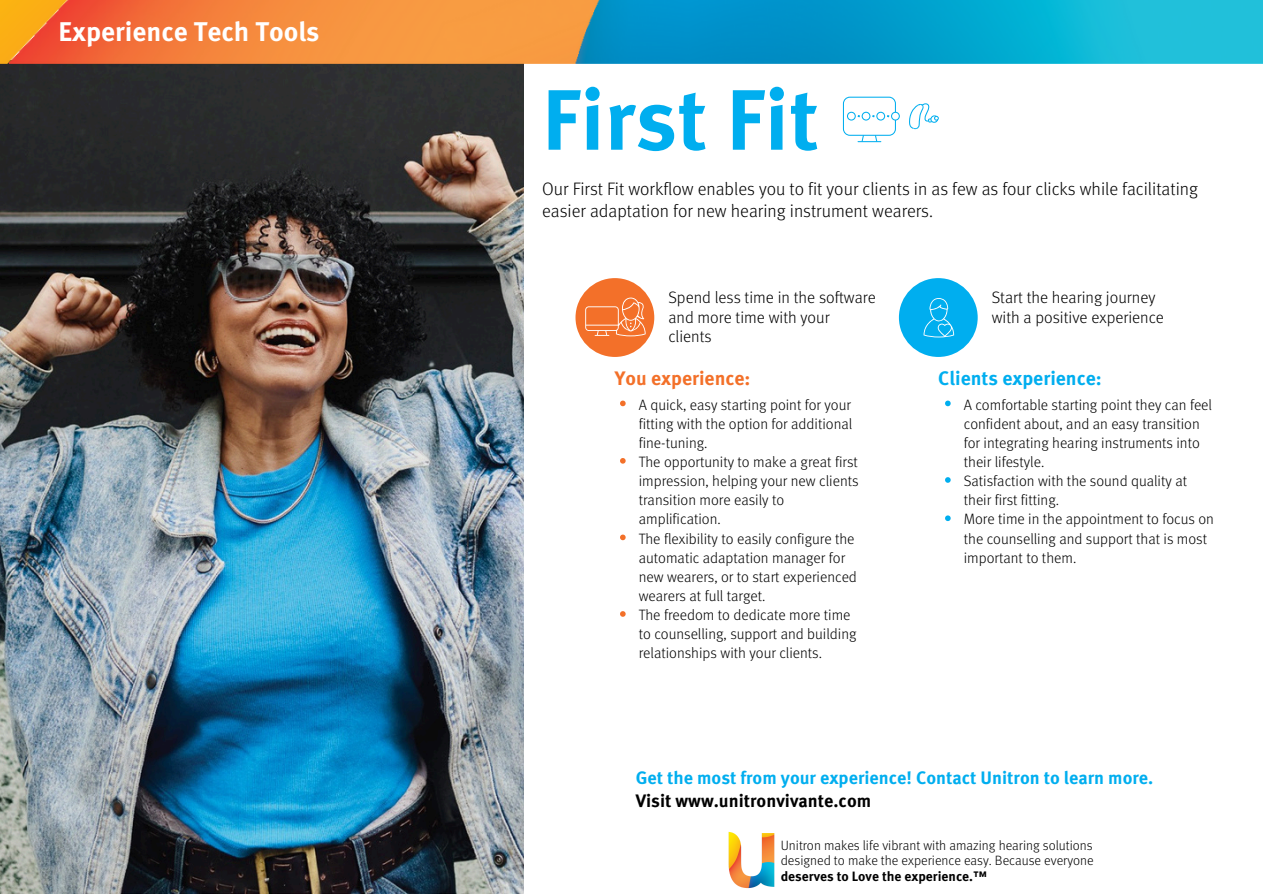
<style>
.page{position:relative;width:1263px;height:894px;background:#fff}
.page>*{position:absolute;margin:0;border:0;box-sizing:border-box;transform-origin:0 0}
.t1{font:700 85.5px "Meta OT";color:#00aeef}
.t2{font:700 27px "Meta OT";color:#fff}
.t3{font:700 19.5px "Meta OT";color:#00aeef}
.t4{font:700 19.5px "Meta OT";color:#f37029}
.t5{font:300 18px/22.5px "Meta OT";color:#000}
.t6{font:700 18px/22.5px "Meta OT";color:#00aeef}
.t7{font:300 16.5px/19.2px "Meta OT";color:#000}
.t8{font:300 15px/19.2px "Meta OT";color:#000}
.t9{font:300 13.5px/15.8px "Meta OT";color:#000}
.t10{font:700 13.5px "Meta OT";color:#000}
.s1{color:#000}
</style>
<div class="page">
<img style="left:0;top:75px;width:523px;height:818px">
<img style="left:0;top:0;width:1263px;height:75px">
<div style="left:575px;top:278px;width:79px;height:79px;background:#f37029;border-radius:50%"></div>
<svg style="left:585px;top:297px;width:61px;height:39px"></svg>
<svg style="left:843px;top:97px;width:96px;height:45px"></svg>
<div style="left:899px;top:278px;width:79px;height:79px;background:#00aeef;border-radius:50%"></div>
<svg style="left:923px;top:298px;width:31px;height:39px"></svg>
<svg style="left:945px;top:400px;width:6px;height:6px"></svg>
<svg style="left:945px;top:477px;width:6px;height:5px"></svg>
<svg style="left:945px;top:515px;width:6px;height:6px"></svg>
<svg style="left:620px;top:400px;width:6px;height:6px"></svg>
<svg style="left:620px;top:458px;width:6px;height:5px"></svg>
<svg style="left:620px;top:534px;width:6px;height:6px"></svg>
<svg style="left:620px;top:611px;width:6px;height:5px"></svg>
<img style="left:728px;top:832px;width:47px;height:57px">
<p class="t2" style="left:59px;top:10px;width:262px">Experience Tech Tools</p>
<h3 class="t1" style="left:542px;top:52px;width:278px">First Fit</h3>
<h3 class="t5" style="left:542px;top:176px;width:657px">Our First Fit workflow enables you to fit your clients in as few as four clicks while facilitating easier adaptation for new hearing instrument wearers.</h3>
<h4 class="t7" style="left:668px;top:287px;width:209px">Spend less time in the software and more time with your clients</h4>
<h4 class="t7" style="left:992px;top:287px;width:174px">Start the hearing journey with a positive experience</h4>
<h2 class="t4" style="left:615px;top:363px;width:137px">You experience:</h2>
<h2 class="t3" style="left:938px;top:363px;width:165px">Clients experience:</h2>
<p class="t8" style="left:964px;top:394px;width:250px">A comfortable starting point they can feel confident about, and an easy transition for integrating hearing instruments into their lifestyle.</p>
<p class="t8" style="left:964px;top:470px;width:225px">Satisfaction with the sound quality at their first fitting.</p>
<p class="t8" style="left:964px;top:508px;width:252px">More time in the appointment to focus on the counselling and support that is most important to them.</p>
<p class="t8" style="left:639px;top:394px;width:215px;text-align:justify">A quick, easy starting point for your fitting with the option for additional fine-tuning.</p>
<p class="t8" style="left:639px;top:451px;width:221px">The opportunity to make a great first impression, helping your new clients transition more easily to amplification.</p>
<p class="t8" style="left:639px;top:528px;width:220px">The flexibility to easily configure the automatic adaptation manager for new wearers, or to start experienced wearers at full target.</p>
<p class="t8" style="left:639px;top:604px;width:219px">The freedom to dedicate more time to counselling, support and building relationships with your clients.</p>
<p class="t6" style="left:636px;top:765px;width:519px">Get the most from your experience! Contact Unitron to learn more.<br><span class="s1">Visit www.unitronvivante.com</span></p>
<h2 class="t9" style="left:781px;top:836px;width:314px">Unitron makes life vibrant with amazing hearing solutions designed to make the experience easy. Because everyone</h2>
<p class="t10" style="left:781px;top:865px;width:208px">deserves to Love the experience.™</p>
</div>
